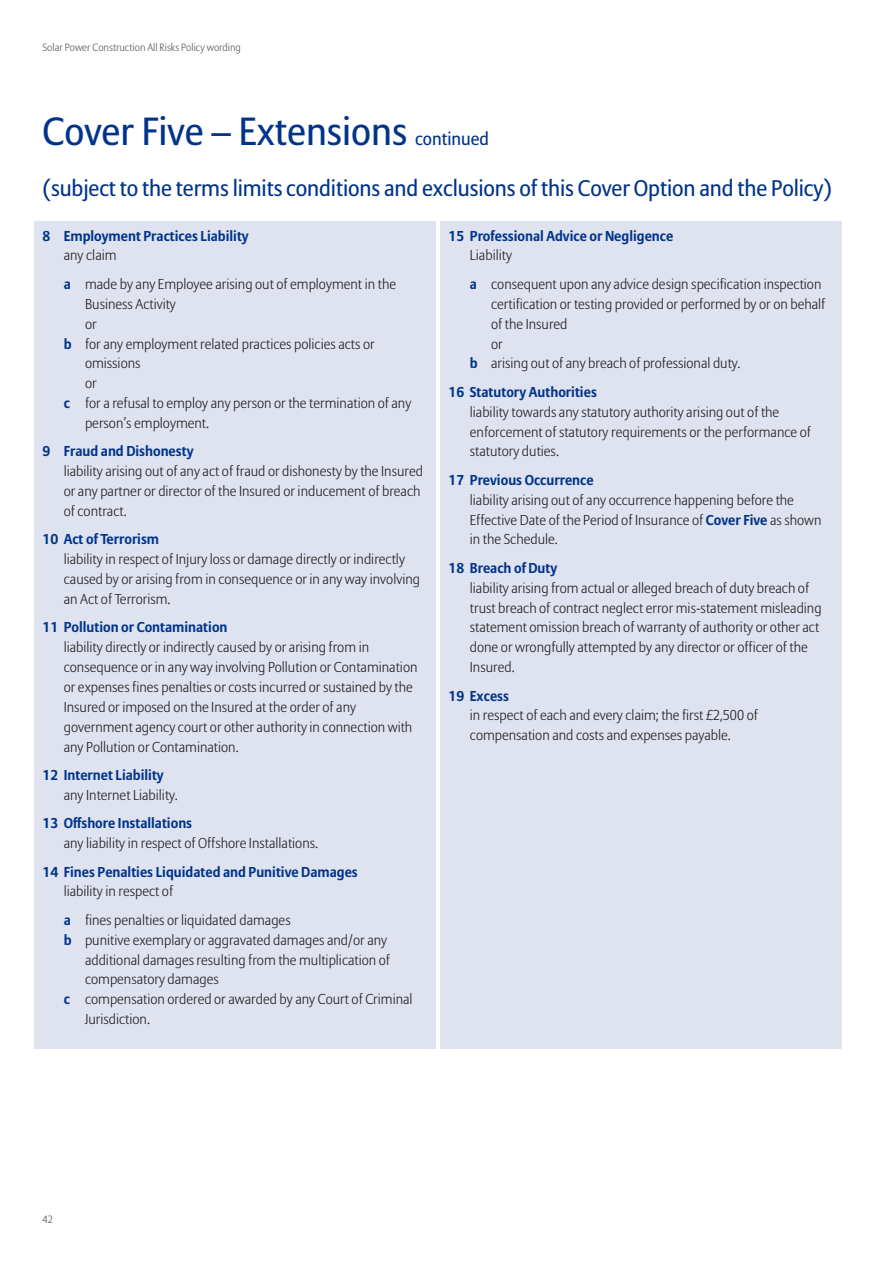
<style>
.page{position:relative;width:893px;height:1263px;background:#fff}
.page>*{position:absolute;margin:0;border:0;box-sizing:border-box;transform-origin:0 0}
.t1{font:39px "Allianz Sans";color:#00348a}
.t2{font:22.5px "Allianz Sans";letter-spacing:-.005em;color:#00348a}
.t3{font:300 14.25px/20px "Allianz Sans";color:#231f20}
.t4{font:700 14.25px "Allianz Sans";color:#00348a}
.t5{font:300 10.5px "Allianz Sans";color:#57585a}
.s1{font-size:18px}
.s2{font-weight:700;color:#00348a}
</style>
<div class="page">
<div style="left:440px;top:221px;width:402px;height:827px;background:#dfe3f0"></div>
<div style="left:34px;top:221px;width:402px;height:827px;background:#dfe3f0"></div>
<p class="t5" style="left:43px;top:43px;width:200px">Solar Power Construction All Risks Policy wording</p>
<h1 class="t1" style="left:43px;top:115px;width:448px">Cover Five – Extensions <span class="s1">continued</span></h1>
<h2 class="t2" style="left:43px;top:179px;width:791px">(subject to the terms limits conditions and exclusions of this Cover Option and the Policy)</h2>
<p class="t4" style="left:43px;top:230px;width:208px">8 Employment Practices Liability</p>
<p class="t3" style="left:64px;top:243px;width:334px;line-height:28.3px">any claim<br><span class="s2">a</span> made by any Employee arising out of employment in the</p>
<p class="t3" style="left:85px;top:295px;width:92px">Business Activity</p>
<p class="t3" style="left:85px;top:315px;width:13px">or</p>
<p class="t3" style="left:64px;top:335px;width:312px"><span class="s2">b</span> for any employment related practices policies acts or</p>
<p class="t3" style="left:85px;top:355px;width:57px">omissions</p>
<p class="t3" style="left:85px;top:374px;width:13px">or</p>
<p class="t3" style="left:64px;top:394px;width:349px"><span class="s2">c</span> for a refusal to employ any person or the termination of any</p>
<p class="t3" style="left:85px;top:414px;width:126px">person’s employment.</p>
<p class="t4" style="left:43px;top:446px;width:152px">9 Fraud and Dishonesty</p>
<p class="t3" style="left:64px;top:462px;width:361px">liability arising out of any act of fraud or dishonesty by the Insured or any partner or director of the Insured or inducement of breach of contract.</p>
<p class="t4" style="left:43px;top:534px;width:118px">10 Act of Terrorism</p>
<p class="t3" style="left:64px;top:550px;width:358px">liability in respect of Injury loss or damage directly or indirectly caused by or arising from in consequence or in any way involving an Act of Terrorism.</p>
<p class="t4" style="left:43px;top:622px;width:186px">11 Pollution or Contamination</p>
<p class="t3" style="left:64px;top:638px;width:355px">liability directly or indirectly caused by or arising from in consequence or in any way involving Pollution or Contamination or expenses fines penalties or costs incurred or sustained by the Insured or imposed on the Insured at the order of any government agency court or other authority in connection with any Pollution or Contamination.</p>
<p class="t4" style="left:43px;top:769px;width:123px">12 Internet Liability</p>
<p class="t3" style="left:64px;top:786px;width:116px">any Internet Liability.</p>
<p class="t4" style="left:43px;top:817px;width:151px">13 Offshore Installations</p>
<p class="t3" style="left:64px;top:834px;width:256px">any liability in respect of Offshore Installations.</p>
<p class="t4" style="left:43px;top:866px;width:317px">14 Fines Penalties Liquidated and Punitive Damages</p>
<p class="t3" style="left:64px;top:878px;width:228px;line-height:28.3px">liability in respect of<br><span class="s2">a</span> fines penalties or liquidated damages</p>
<p class="t3" style="left:64px;top:931px;width:325px"><span class="s2">b</span> punitive exemplary or aggravated damages and/or any</p>
<p class="t3" style="left:85px;top:951px;width:307px">additional damages resulting from the multiplication of</p>
<p class="t3" style="left:85px;top:971px;width:135px">compensatory damages</p>
<p class="t3" style="left:64px;top:991px;width:350px"><span class="s2">c</span> compensation ordered or awarded by any Court of Criminal</p>
<p class="t3" style="left:85px;top:1010px;width:66px">Jurisdiction.</p>
<p class="t4" style="left:449px;top:230px;width:226px">15 Professional Advice or Negligence</p>
<p class="t3" style="left:470px;top:243px;width:353px;line-height:28.3px">Liability<br><span class="s2">a</span> consequent upon any advice design specification inspection</p>
<p class="t3" style="left:491px;top:295px;width:336px">certification or testing provided or performed by or on behalf</p>
<p class="t3" style="left:491px;top:315px;width:78px">of the Insured</p>
<p class="t3" style="left:491px;top:335px;width:13px">or</p>
<p class="t3" style="left:470px;top:355px;width:272px"><span class="s2">b</span> arising out of any breach of professional duty.</p>
<p class="t4" style="left:449px;top:386px;width:150px">16 Statutory Authorities</p>
<p class="t3" style="left:470px;top:403px;width:343px">liability towards any statutory authority arising out of the enforcement of statutory requirements or the performance of statutory duties.</p>
<p class="t4" style="left:449px;top:474px;width:147px">17 Previous Occurrence</p>
<p class="t3" style="left:470px;top:491px;width:353px">liability arising out of any occurrence happening before the<br>Effective Date of the Period of Insurance of <span class="s2">Cover Five</span> as shown in the Schedule.</p>
<p class="t4" style="left:449px;top:562px;width:110px">18 Breach of Duty</p>
<p class="t3" style="left:470px;top:579px;width:353px">liability arising from actual or alleged breach of duty breach of trust breach of contract neglect error mis-statement misleading statement omission breach of warranty of authority or other act done or wrongfully attempted by any director or officer of the Insured.</p>
<p class="t4" style="left:449px;top:690px;width:62px">19 Excess</p>
<p class="t3" style="left:470px;top:707px;width:290px">in respect of each and every claim; the first £2,500 of compensation and costs and expenses payable.</p>
<p class="t5" style="left:43px;top:1215px;width:12px">42</p>
</div>
